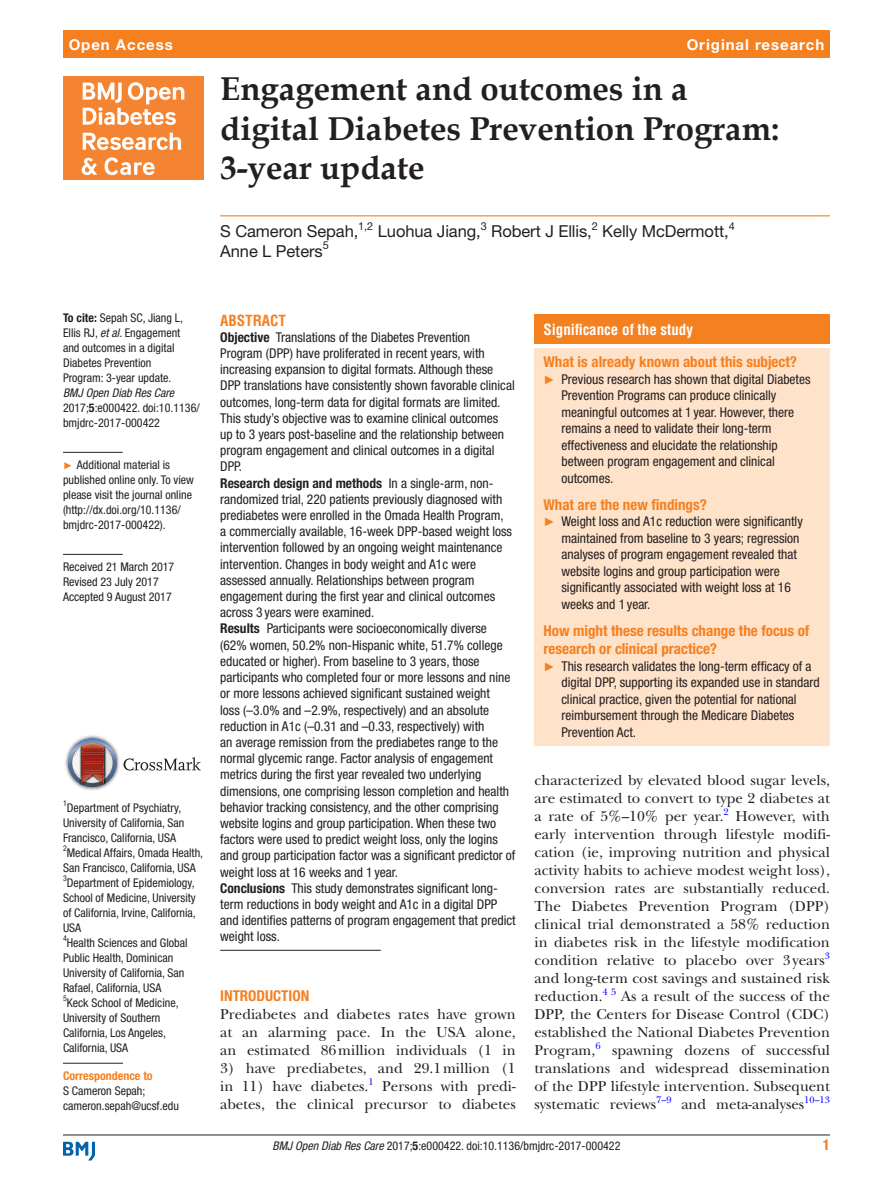
<style>
.page{position:relative;width:893px;height:1191px;background:#fff}
.page>*{position:absolute;margin:0;border:0;box-sizing:border-box;transform-origin:0 0}
.t1{font:700 33px/39px "Book Antiqua";color:#231f20}
.t2{font:16.5px "Helvetica Neue LT Std";letter-spacing:-.005em;color:#231f20}
.t3{font:15px/18px "New Baskerville";color:#231f20;text-align:justify}
.t4{font:700 condensed 15px/18px "Helvetica Neue LT Std";color:#f58020}
.t5{font:700 15px "Helvetica Neue LT Std";letter-spacing:.065em;color:#fff}
.t6{font:700 condensed 15px "Helvetica";color:#fff}
.t7{font:700 condensed 15px "Helvetica";color:#f58020}
.t8{font:condensed 13.5px/16.2px "Helvetica Neue LT Std";color:#231f20}
.t9{font:condensed 12px/15px "Helvetica Neue LT Std";color:#231f20}
.t10{font:700 condensed 12px "Helvetica Neue LT Std";color:#f58020}
.t11{font:10.95px "Helvetica Neue LT Std";color:#231f20}
.t12{font:9.9px "New Baskerville";color:#00f}
.s1{font-weight:700}
.s2{font-style:italic}
.s3{font-family:"Arial";font-stretch:normal;font-size:9.75px;color:#f58020}
.s4{font-family:"Arial";font-stretch:normal;font-size:12px;color:#f58020}
</style>
<div class="page">
<hr style="left:63px;top:1134px;width:767px;height:1px;background:#231f20">
<svg style="left:63px;top:1141px;width:32px;height:19px"></svg>
<div style="left:63px;top:31px;width:767px;height:27px;background:#f58020"></div>
<hr style="left:220px;top:950px;width:161px;height:1px;background:#231f20">
<hr style="left:220px;top:215px;width:610px;height:1px;background:#f58020">
<hr style="left:63px;top:1062px;width:60px;height:1px;background:#231f20">
<hr style="left:63px;top:452px;width:60px;height:1px;background:#231f20">
<hr style="left:63px;top:554px;width:60px;height:1px;background:#231f20">
<img style="left:65px;top:735px;width:54px;height:55px">
<svg style="left:68px;top:738px;width:49px;height:49px;background:#a8878a"></svg>
<svg style="left:124px;top:757px;width:77px;height:13px"></svg>
<div style="left:63px;top:76px;width:140px;height:104px;background:#f58432"></div>
<svg style="left:83px;top:82px;width:101px;height:43px"></svg>
<svg style="left:83px;top:133px;width:98px;height:17px"></svg>
<svg style="left:82px;top:158px;width:15px;height:17px"></svg>
<svg style="left:105px;top:157px;width:50px;height:18px"></svg>
<div style="left:534px;top:313px;width:296px;height:30px;background:#f58020"></div>
<div style="left:534px;top:348px;width:296px;height:397px;background:#fee2c9"></div>
<p class="t5" style="left:69px;top:35px;width:106px">Open Access</p>
<p class="t5" style="left:687px;top:35px;width:139px">Original research</p>
<h1 class="t1" style="left:220px;top:70px;width:561px">Engagement and outcomes in a digital Diabetes Prevention Program:<br>3-year update</h1>
<p class="t2" style="left:220px;top:221px;width:140px">S Cameron Sepah,</p>
<p class="t11" style="left:358px;top:219px;width:17px">1,2</p>
<p class="t2" style="left:378px;top:221px;width:104px">Luohua Jiang,</p>
<p class="t11" style="left:481px;top:219px;width:8px">3</p>
<p class="t2" style="left:491px;top:221px;width:102px">Robert J Ellis,</p>
<p class="t11" style="left:592px;top:219px;width:8px">2</p>
<p class="t2" style="left:602px;top:221px;width:128px">Kelly McDermott,</p>
<p class="t11" style="left:729px;top:219px;width:8px">4</p>
<p class="t2" style="left:220px;top:241px;width:104px">Anne L Peters</p>
<p class="t11" style="left:323px;top:239px;width:8px">5</p>
<p class="t9" style="left:63px;top:310px;width:122px"><span class="s1">To cite:</span> Sepah SC, Jiang L,<br>Ellis RJ, <span class="s2">et al</span>. Engagement and outcomes in a digital<br>Diabetes Prevention<br>Program: 3-year update.</p>
<p class="t9" style="left:63px;top:385px;width:138px"><span class="s2">BMJ Open Diab Res Care<br></span>2017;<span class="s1">5</span>:e000422. doi:10.1136/ bmjdrc-2017-000422</p>
<p class="t9" style="left:63px;top:457px;width:133px"><span class="s3">►</span> Additional material is published online only. To view please visit the journal online (http://dx.doi.org/10.1136/ bmjdrc-2017-000422).</p>
<p class="t9" style="left:63px;top:559px;width:113px">Received 21 March 2017<br>Revised 23 July 2017<br>Accepted 9 August 2017</p>
<p class="t9" style="left:63px;top:799px;width:142px"><sup>1</sup>Department of Psychiatry,<br>University of California, San<br>Francisco, California, USA<br><sup>2</sup>Medical Affairs, Omada Health,<br>San Francisco, California, USA<br><sup>3</sup>Department of Epidemiology,<br>School of Medicine, University of California, Irvine, California,<br>USA<br><sup>4</sup>Health Sciences and Global<br>Public Health, Dominican<br>University of California, San<br>Rafael, California, USA<br><sup>5</sup>Keck School of Medicine,<br>University of Southern<br>California, Los Angeles,<br>California, USA</p>
<p class="t10" style="left:63px;top:1068px;width:91px">Correspondence to</p>
<p class="t9" style="left:63px;top:1083px;width:117px">S Cameron Sepah; cameron.sepah@ucsf.edu</p>
<p class="t7" style="left:220px;top:311px;width:67px">Abstract</p>
<p class="t8" style="left:220px;top:329px;width:297px"><span class="s1">Objective</span> Translations of the Diabetes Prevention Program (DPP) have proliferated in recent years, with increasing expansion to digital formats. Although these DPP translations have consistently shown favorable clinical outcomes, long-term data for digital formats are limited.<br>This study’s objective was to examine clinical outcomes<br>up to 3 years post-baseline and the relationship between program engagement and clinical outcomes in a digital DPP.<br><span class="s1">Research design and methods</span> In a single-arm, non&shy;randomized trial, 220 patients previously diagnosed with prediabetes were enrolled in the Omada Health Program,<br>a commercially available, 16-week DPP-based weight loss intervention followed by an ongoing weight maintenance intervention. Changes in body weight and A1c were assessed annually. Relationships between program engagement during the first year and clinical outcomes across 3 years were examined.<br><span class="s1">Results</span> Participants were socioeconomically diverse (62% women, 50.2% non-Hispanic white, 51.7% college educated or higher). From baseline to 3 years, those participants who completed four or more lessons and nine or more lessons achieved significant sustained weight<br>loss (–3.0% and –2.9%, respectively) and an absolute reduction in A1c (–0.31 and –0.33, respectively) with<br>an average remission from the prediabetes range to the normal glycemic range. Factor analysis of engagement metrics during the first year revealed two underlying dimensions, one comprising lesson completion and health behavior tracking consistency, and the other comprising website logins and group participation. When these two factors were used to predict weight loss, only the logins and group participation factor was a significant predictor of weight loss at 16 weeks and 1 year.<br><span class="s1">Conclusions</span> This study demonstrates significant long&shy;term reductions in body weight and A1c in a digital DPP and identifies patterns of program engagement that predict weight loss.</p>
<p class="t4" style="left:220px;top:986px;width:91px">Introduction</p>
<p class="t3" style="left:220px;top:1005px;width:297px">Prediabetes and diabetes rates have grown at an alarming pace. In the USA alone, an estimated 86million individuals (1 in</p>
<p class="t3" style="left:220px;top:1059px;width:297px">3) have prediabetes, and 29.1million (1 in 11) have diabetes.</p>
<p class="t12" style="left:369px;top:1075px;width:7px">1</p>
<p class="t3" style="left:220px;top:1077px;width:297px;text-align:right">Persons with predi-<br>abetes, the clinical precursor to diabetes</p>
<p class="t6" style="left:543px;top:320px;width:151px">Significance of the study</p>
<p class="t4" style="left:543px;top:353px;width:255px">What is already known about this subject?</p>
<p class="t8" style="left:561px;top:371px;width:251px;text-indent:-18px"><span class="s4">►</span> Previous research has shown that digital Diabetes Prevention Programs can produce clinically meaningful outcomes at 1 year. However, there remains a need to validate their long-term effectiveness and elucidate the relationship between program engagement and clinical outcomes.</p>
<p class="t4" style="left:543px;top:495px;width:165px">What are the new findings?</p>
<p class="t8" style="left:561px;top:513px;width:243px;text-indent:-18px"><span class="s4">►</span> Weight loss and A1c reduction were significantly maintained from baseline to 3 years; regression analyses of program engagement revealed that website logins and group participation were significantly associated with weight loss at 16 weeks and 1 year.</p>
<p class="t4" style="left:543px;top:621px;width:267px">How might these results change the focus of research or clinical practice?</p>
<p class="t8" style="left:561px;top:657px;width:260px;text-indent:-18px"><span class="s4">►</span> This research validates the long-term efficacy of a digital DPP, supporting its expanded use in standard clinical practice, given the potential for national reimbursement through the Medicare Diabetes Prevention Act.</p>
<p class="t3" style="left:534px;top:771px;width:297px">characterized by elevated blood sugar levels, are estimated to convert to type 2 diabetes at a rate of 5%–10% per year.</p>
<p class="t12" style="left:724px;top:805px;width:7px">2</p>
<p class="t3" style="left:534px;top:807px;width:297px;text-indent:201px">However, with early intervention through lifestyle modifi&shy;cation (ie, improving nutrition and physical activity habits to achieve modest weight loss), conversion rates are substantially reduced.<br>The Diabetes Prevention Program (DPP) clinical trial demonstrated a 58% reduction in diabetes risk in the lifestyle modification condition relative to placebo over 3years</p>
<p class="t12" style="left:825px;top:949px;width:7px">3</p>
<p class="t3" style="left:534px;top:969px;width:297px">and long-term cost savings and sustained risk reduction.</p>
<p class="t12" style="left:603px;top:985px;width:15px">4 5</p>
<p class="t3" style="left:534px;top:987px;width:297px;text-indent:87px">As a result of the success of the DPP, the Centers for Disease Control (CDC) established the National Diabetes Prevention Program,</p>
<p class="t12" style="left:595px;top:1039px;width:7px">6</p>
<p class="t3" style="left:534px;top:1041px;width:297px;text-indent:78px">spawning dozens of successful translations and widespread dissemination of the DPP lifestyle intervention. Subsequent systematic reviews</p>
<p class="t12" style="left:656px;top:1093px;width:17px">7–9</p>
<p class="t3" style="left:681px;top:1095px;width:124px">and meta-analyses</p>
<p class="t12" style="left:804px;top:1093px;width:27px">10–13</p>
<p class="t9" style="left:273px;top:1137px;width:349px"><span class="s2">BMJ Open Diab Res Care</span> 2017;<span class="s1">5</span>:e000422. doi:10.1136/bmjdrc-2017-000422</p>
<p class="t4" style="left:823px;top:1135px;width:9px">1</p>
</div>
